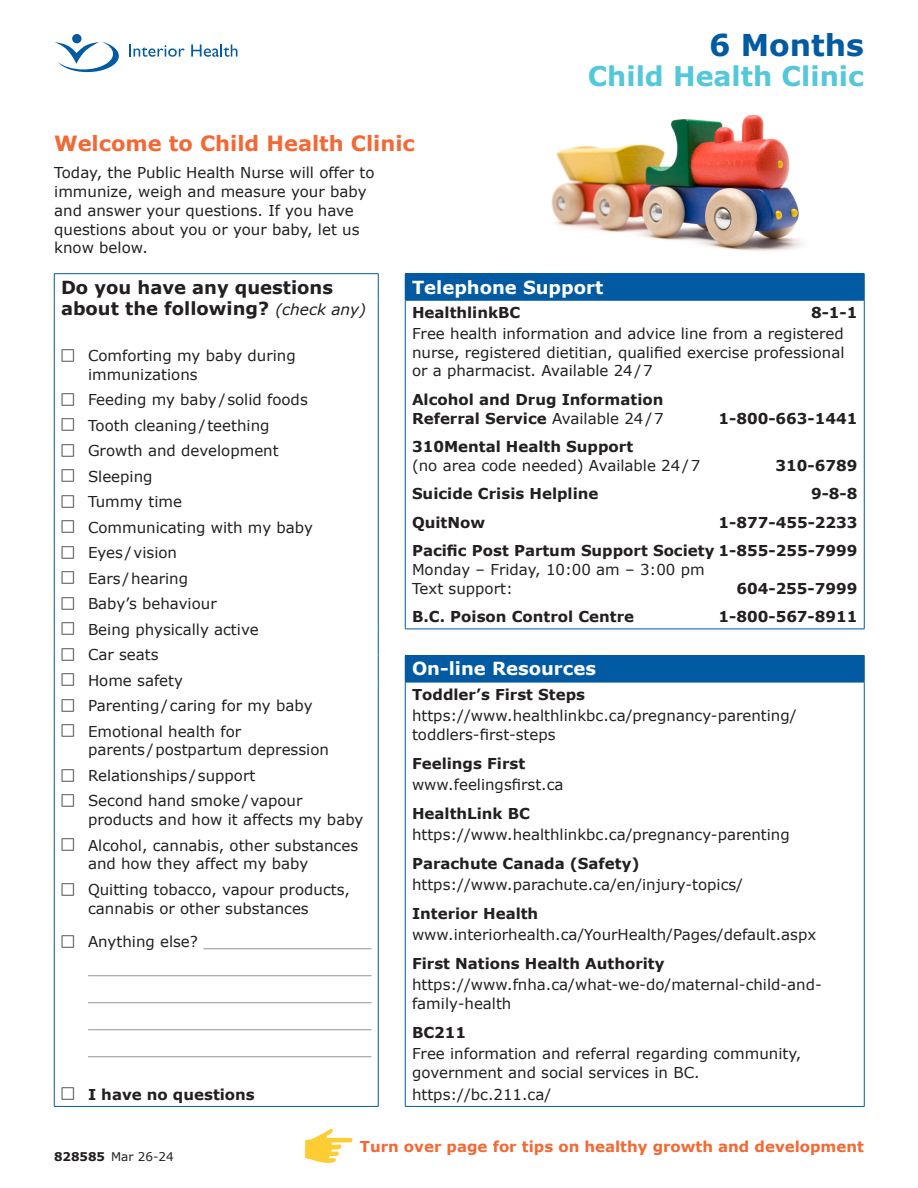
<style>
.page{position:relative;width:918px;height:1188px;background:#fff}
.page>*{position:absolute;margin:0;border:0;box-sizing:border-box;transform-origin:0 0}
.t1{font:700 30px "Verdana";color:#015aa2}
.t2{font:700 27px "Verdana";color:#54c7d9}
.t3{font:700 21px "Verdana";color:#f26935}
.t4{font:700 18px/21px "Verdana";color:#231f20}
.t5{font:700 18px "Verdana";color:#fff}
.t6{font:15px/25.5px "Verdana";color:#231f20}
.t7{font:700 15px/18.8px "Verdana";color:#231f20}
.t8{font:700 15px "Verdana";color:#f26935}
.t9{font:12px "Verdana";color:#231f20}
.s1{font-weight:400;font-style:italic;font-size:15.3px}
.s2{font-family:"Universal Std Newswith Comm Pi";font-size:13.5px}
.s3{font-weight:400}
.s4{font-family:"Universal Std Newswith Comm Pi";font-weight:400;font-size:13.5px}
.s5{font-weight:700}
</style>
<div class="page">
<div style="left:72px;top:34px;width:9px;height:9px;background:#015aa2;border-radius:50%"></div>
<svg style="left:54px;top:42px;width:65px;height:30px"></svg>
<svg style="left:129px;top:44px;width:56px;height:13px"></svg>
<svg style="left:191px;top:44px;width:46px;height:13px"></svg>
<div style="left:405px;top:274px;width:459px;height:26px;background:#015aa2"></div>
<div style="left:405px;top:655px;width:459px;height:27px;background:#015aa2"></div>
<hr style="left:405px;top:273px;width:460px;height:1px;background:#015aa2">
<svg style="left:864px;top:274px;width:1px;height:26px"></svg>
<hr style="left:405px;top:300px;width:460px;height:1px;background:#015aa2">
<hr style="left:405px;top:301px;width:1px;height:328px;background:#015aa2">
<hr style="left:864px;top:301px;width:1px;height:328px;background:#015aa2">
<hr style="left:405px;top:629px;width:460px;height:1px;background:#015aa2">
<hr style="left:405px;top:682px;width:1px;height:424px;background:#015aa2">
<hr style="left:864px;top:682px;width:1px;height:424px;background:#015aa2">
<hr style="left:405px;top:1106px;width:460px;height:1px;background:#015aa2">
<hr style="left:54px;top:273px;width:325px;height:1px;background:#015aa2">
<svg style="left:54px;top:274px;width:1px;height:26px"></svg>
<svg style="left:378px;top:274px;width:1px;height:26px"></svg>
<hr style="left:54px;top:300px;width:1px;height:329px;background:#015aa2">
<hr style="left:378px;top:300px;width:1px;height:329px;background:#015aa2">
<svg style="left:54px;top:629px;width:1px;height:53px"></svg>
<svg style="left:378px;top:629px;width:1px;height:53px"></svg>
<hr style="left:54px;top:682px;width:1px;height:424px;background:#015aa2">
<hr style="left:378px;top:682px;width:1px;height:424px;background:#015aa2">
<hr style="left:54px;top:1106px;width:325px;height:1px;background:#015aa2">
<hr style="left:405px;top:655px;width:460px;height:1px;background:#015aa2">
<svg style="left:864px;top:656px;width:1px;height:26px"></svg>
<hr style="left:405px;top:682px;width:460px;height:1px;background:#015aa2">
<hr style="left:203px;top:948px;width:169px;height:1px;background:#939598">
<hr style="left:88px;top:975px;width:284px;height:1px;background:#939598">
<hr style="left:88px;top:1002px;width:284px;height:1px;background:#939598">
<hr style="left:88px;top:1029px;width:284px;height:1px;background:#939598">
<hr style="left:88px;top:1056px;width:284px;height:1px;background:#939598">
<svg style="left:305px;top:1128px;width:47px;height:35px"></svg>
<img style="left:551px;top:114px;width:252px;height:137px">
<h1 class="t1" style="left:709px;top:25px;width:156px">6 Months</h1>
<h2 class="t2" style="left:588px;top:58px;width:278px">Child Health Clinic</h2>
<h3 class="t3" style="left:54px;top:130px;width:362px">Welcome to Child Health Clinic</h3>
<p class="t6" style="left:54px;top:164px;width:322px;line-height:18.8px">Today, the Public Health Nurse will offer to immunize, weigh and measure your baby and answer your questions. If you have questions about you or your baby, let us know below.</p>
<p class="t4" style="left:61px;top:277px;width:307px">Do you have any questions about the following? <span class="s1">(check any)</span></p>
<p class="t6" style="left:88px;top:346px;width:209px;line-height:18.8px;text-indent:-27px"><span class="s2">☐</span> Comforting my baby during immunizations</p>
<p class="t6" style="left:61px;top:387px;width:254px"><span class="s2">☐</span> Feeding my baby/solid foods <span class="s2">☐</span> Tooth cleaning/ teething<br><span class="s2">☐</span> Growth and development<br><span class="s2">☐</span> Sleeping<br><span class="s2">☐</span> Tummy time<br><span class="s2">☐</span> Communicating with my baby <span class="s2">☐</span> Eyes/vision<br><span class="s2">☐</span> Ears/hearing<br><span class="s2">☐</span> Baby’s behaviour<br><span class="s2">☐</span> Being physically active<br><span class="s2">☐</span> Car seats<br><span class="s2">☐</span> Home safety<br><span class="s2">☐</span> Parenting/caring for my baby <span class="s2">☐</span> Emotional health for</p>
<p class="t6" style="left:61px;top:737px;width:269px;text-indent:27px">parents/postpartum depression <span class="s2">☐</span> Relationships/support<br><span class="s2">☐</span> Second hand smoke/vapour</p>
<p class="t6" style="left:61px;top:807px;width:304px;text-indent:27px">products and how it affects my baby <span class="s2">☐</span> Alcohol, cannabis, other substances</p>
<p class="t6" style="left:61px;top:851px;width:291px;text-indent:27px">and how they affect my baby<br><span class="s2">☐</span> Quitting tobacco, vapour products,</p>
<p class="t6" style="left:88px;top:896px;width:222px">cannabis or other substances</p>
<p class="t6" style="left:61px;top:929px;width:139px"><span class="s2">☐</span> Anything else?</p>
<p class="t5" style="left:412px;top:275px;width:193px">Telephone Support</p>
<p class="t7" style="left:412px;top:303px;width:110px">HealthlinkBC</p>
<p class="t7" style="left:811px;top:303px;width:48px">8-1-1</p>
<p class="t6" style="left:412px;top:324px;width:434px;line-height:18.8px;text-align:justify">Free health information and advice line from a registered nurse, registered dietitian, qualified exercise professional or a pharmacist. Available 24/7</p>
<p class="t7" style="left:412px;top:390px;width:253px">Alcohol and Drug Information<br>Referral Service <span class="s3">Available 24/7</span></p>
<p class="t7" style="left:719px;top:409px;width:140px">1-800-663-1441</p>
<p class="t7" style="left:412px;top:437px;width:223px">310Mental Health Support</p>
<p class="t6" style="left:412px;top:453px;width:290px">(no area code needed) Available 24/7</p>
<p class="t7" style="left:776px;top:456px;width:83px">310-6789</p>
<p class="t7" style="left:412px;top:485px;width:188px">Suicide Crisis Helpline</p>
<p class="t7" style="left:811px;top:485px;width:48px">9-8-8</p>
<p class="t7" style="left:412px;top:513px;width:75px">QuitNow</p>
<p class="t7" style="left:412px;top:508px;width:447px;line-height:28.5px;text-align:right">1-877-455-2233<br>Pacific Post Partum Support Society 1-855-255-7999</p>
<p class="t6" style="left:412px;top:560px;width:294px;line-height:18.8px">Monday – Friday, 10:00 am – 3:00 pm<br>Text support:</p>
<p class="t7" style="left:736px;top:579px;width:123px">604-255-7999</p>
<p class="t7" style="left:412px;top:607px;width:224px">B.C. Poison Control Centre</p>
<p class="t7" style="left:719px;top:607px;width:140px">1-800-567-8911</p>
<p class="t5" style="left:412px;top:657px;width:186px">On-line Resources</p>
<p class="t7" style="left:412px;top:685px;width:175px">Toddler’s First Steps</p>
<p class="t6" style="left:412px;top:706px;width:386px;line-height:19px">https://www.healthlinkbc.ca/pregnancy-parenting/ toddlers-first-steps</p>
<p class="t7" style="left:412px;top:754px;width:115px">Feelings First</p>
<p class="t6" style="left:412px;top:772px;width:153px">www.feelingsfirst.ca</p>
<p class="t7" style="left:412px;top:804px;width:120px">HealthLink BC</p>
<p class="t6" style="left:412px;top:822px;width:379px">https://www.healthlinkbc.ca/pregnancy-parenting</p>
<p class="t7" style="left:412px;top:854px;width:229px">Parachute Canada (Safety)</p>
<p class="t6" style="left:412px;top:872px;width:333px">https://www.parachute.ca/en/injury-topics/</p>
<p class="t7" style="left:412px;top:904px;width:128px">Interior Health</p>
<p class="t6" style="left:412px;top:922px;width:406px">www.interiorhealth.ca/YourHealth/Pages/default.aspx</p>
<p class="t7" style="left:412px;top:954px;width:254px">First Nations Health Authority</p>
<p class="t6" style="left:412px;top:975px;width:411px;line-height:19px">https://www.fnha.ca/what-we-do/maternal-child-and&shy;family-health</p>
<p class="t7" style="left:412px;top:1023px;width:56px">BC211</p>
<p class="t6" style="left:412px;top:1045px;width:391px;line-height:19px">Free information and referral regarding community, government and social services in BC.</p>
<p class="t6" style="left:412px;top:1082px;width:141px">https://bc.211.ca/</p>
<p class="t8" style="left:360px;top:1137px;width:506px">Turn over page for tips on healthy growth and development</p>
<p class="t7" style="left:61px;top:1085px;width:195px"><span class="s4">☐</span> I have no questions</p>
<p class="t9" style="left:54px;top:1149px;width:121px"><span class="s5">828585</span> Mar 26-24</p>
</div>
